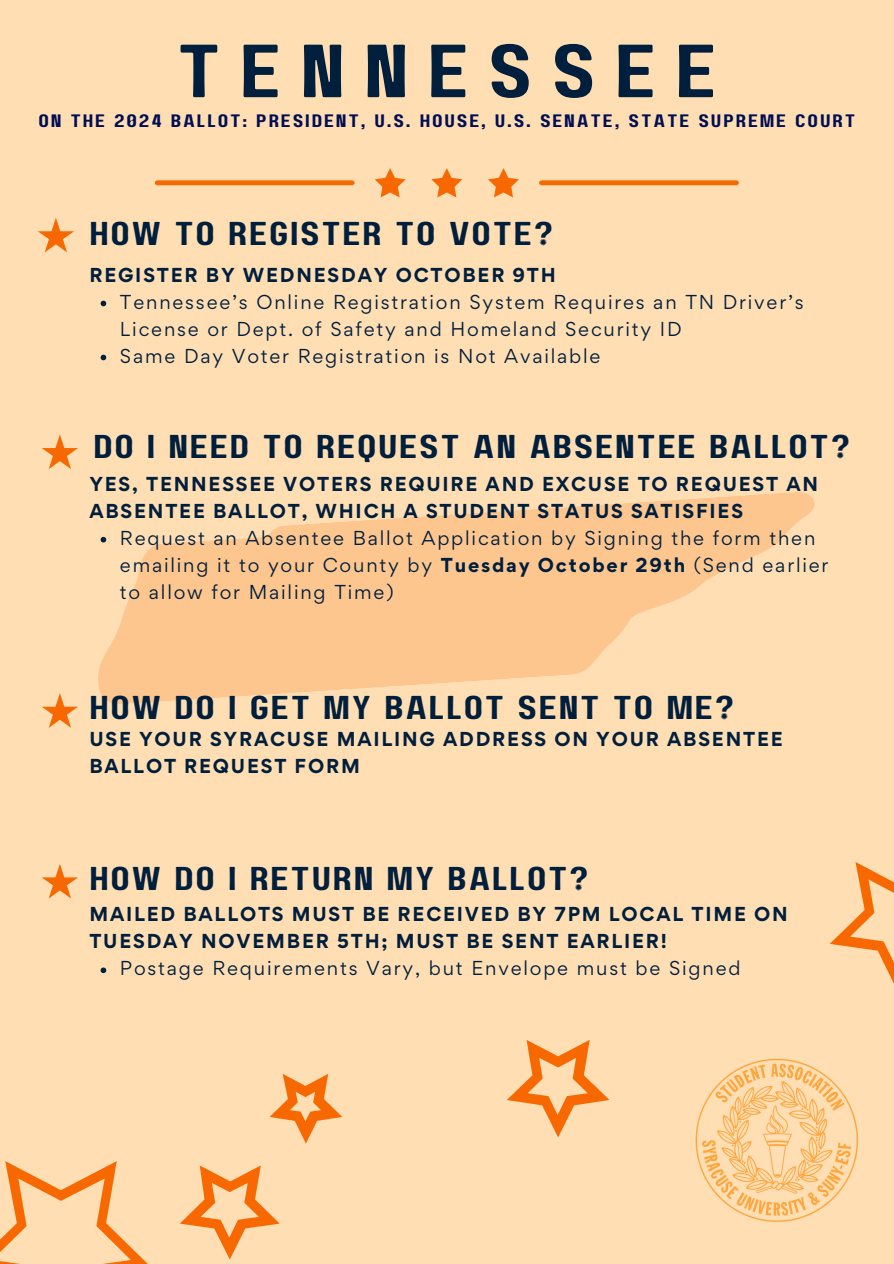
<style>
.page{position:relative;width:894px;height:1264px;background:#fff}
.page>*{position:absolute;margin:0;border:0;box-sizing:border-box;transform-origin:0 0}
.t1{font:75px "Paalalabas Display Wide BETA";letter-spacing:.25em;color:#001f3d}
.t2{font:33px "Paalalabas Display Wide BETA";letter-spacing:.05em;color:#001f3d}
.t3{font:18px/27px "Gordita";letter-spacing:.1em;color:#001f3d}
.t4{font:700 18px/27px "Gordita";letter-spacing:.1em;color:#001f3d}
.t5{font:18px "Paalalabas Display Wide BETA";letter-spacing:.1em;color:#000e54}
.s1{font-weight:700}
</style>
<div class="page">
<div style="left:0;top:0;width:893px;height:1263px;background:#ffdeb3"></div>
<svg style="left:431px;top:168px;width:31px;height:29px"></svg>
<svg style="left:374px;top:168px;width:31px;height:29px"></svg>
<svg style="left:488px;top:168px;width:31px;height:29px"></svg>
<div style="left:155px;top:180px;width:199px;height:5px;background:#f76900;border-radius:2px"></div>
<div style="left:539px;top:180px;width:199px;height:5px;background:#f76900;border-radius:2px"></div>
<svg style="left:0;top:862px;width:893px;height:401px"></svg>
<img style="left:693px;top:1055px;width:164px;height:167px">
<svg style="left:38px;top:218px;width:36px;height:34px"></svg>
<svg style="left:42px;top:434px;width:36px;height:35px"></svg>
<svg style="left:42px;top:693px;width:36px;height:35px"></svg>
<svg style="left:42px;top:863px;width:36px;height:35px"></svg>
<svg style="left:98px;top:492px;width:717px;height:212px;fill:#fdc68f"></svg>
<svg style="left:101px;top:967px;width:5px;height:6px"></svg>
<svg style="left:101px;top:537px;width:5px;height:5px"></svg>
<svg style="left:101px;top:301px;width:5px;height:5px"></svg>
<svg style="left:101px;top:355px;width:5px;height:5px"></svg>
<p class="t1" style="left:177px;top:40px;width:541px">TENNESSEE</p>
<p class="t5" style="left:38px;top:113px;width:818px">ON THE 2024 BALLOT: PRESIDENT, U.S. HOUSE, U.S. SENATE, STATE SUPREME COURT</p>
<p class="t2" style="left:89px;top:220px;width:465px">HOW TO REGISTER TO VOTE?</p>
<p class="t4" style="left:89px;top:261px;width:468px">REGISTER BY WEDNESDAY OCTOBER 9TH</p>
<h3 class="t3" style="left:120px;top:288px;width:685px">Tennessee’s Online Registration System Requires an TN Driver’s<br>License or Dept. of Safety and Homeland Security ID</h3>
<p class="t3" style="left:120px;top:342px;width:482px">Same Day Voter Registration is Not Available</p>
<h2 class="t2" style="left:93px;top:433px;width:758px">DO I NEED TO REQUEST AN ABSENTEE BALLOT?</h2>
<h4 class="t4" style="left:89px;top:470px;width:730px">YES, TENNESSEE VOTERS REQUIRE AND EXCUSE TO REQUEST AN<br>ABSENTEE BALLOT, WHICH A STUDENT STATUS SATISFIES</h4>
<p class="t3" style="left:120px;top:524px;width:709px">Request an Absentee Ballot Application by Signing the form then emailing it to your County by <span class="s1">Tuesday October 29th</span> (Send earlier to allow for Mailing Time)</p>
<h4 class="t2" style="left:89px;top:694px;width:646px">HOW DO I GET MY BALLOT SENT TO ME?</h4>
<h2 class="t4" style="left:89px;top:725px;width:694px">USE YOUR SYRACUSE MAILING ADDRESS ON YOUR ABSENTEE<br>BALLOT REQUEST FORM</h2>
<p class="t2" style="left:89px;top:864px;width:500px">HOW DO I RETURN MY BALLOT?</p>
<p class="t4" style="left:89px;top:900px;width:699px">MAILED BALLOTS MUST BE RECEIVED BY 7PM LOCAL TIME ON<br>TUESDAY NOVEMBER 5TH; MUST BE SENT EARLIER!</p>
<p class="t3" style="left:120px;top:954px;width:622px">Postage Requirements Vary, but Envelope must be Signed</p>
</div>
